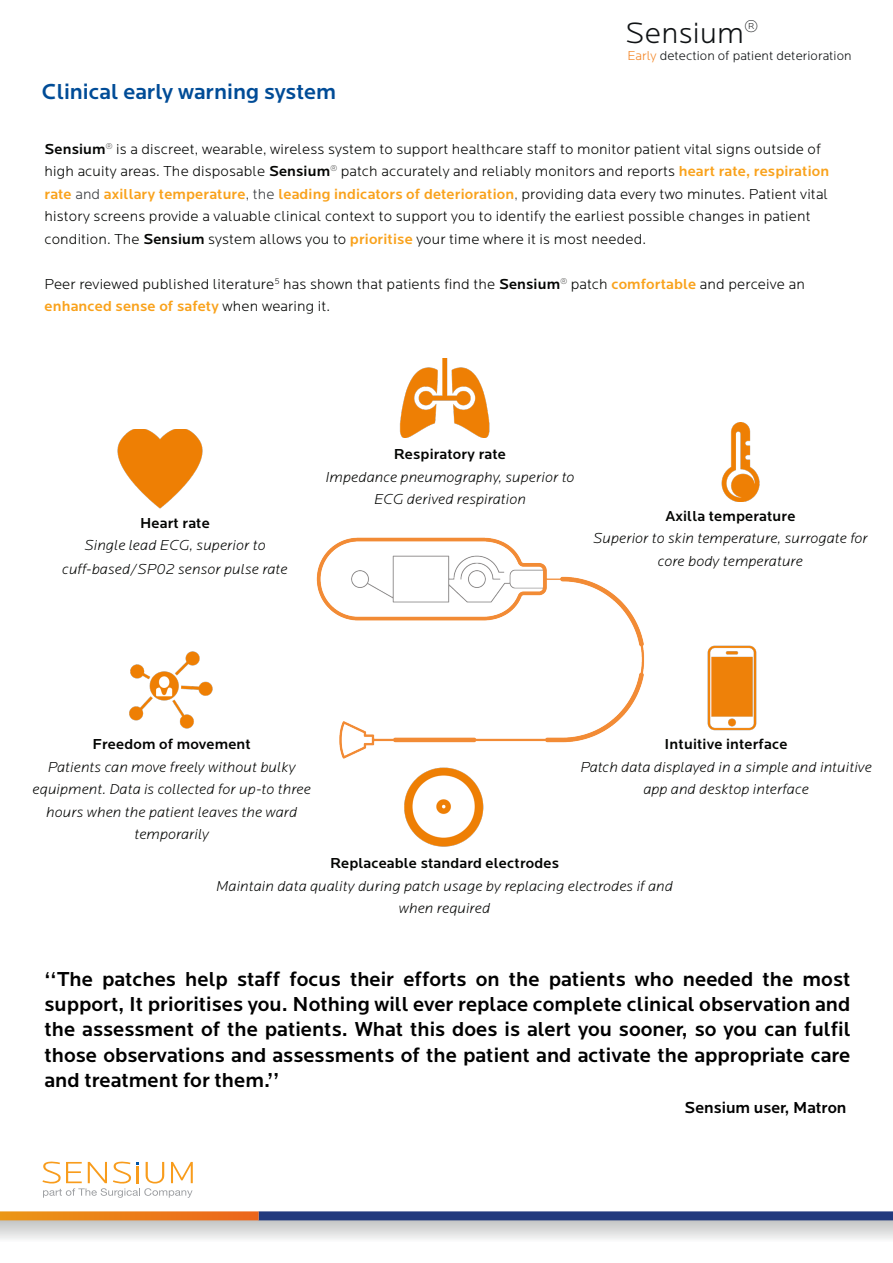
<style>
.page{position:relative;width:893px;height:1263px;background:#fff}
.page>*{position:absolute;margin:0;border:0;box-sizing:border-box;transform-origin:0 0}
.t1{font:300 30.45px "Locator";letter-spacing:.01em;color:#101315}
.t2{font:500 22.5px "Locator";color:#004c97}
.t3{font:500 21px/25.2px "Locator";color:#000;text-align:justify}
.t4{font:500 16.5px "Locator";color:#000}
.t5{font:300 15px/22.5px "Locator";letter-spacing:.01em;color:#040503}
.t6{font:italic 300 15px/22.5px "Locator";letter-spacing:.01em;color:#040503;text-align:center}
.t7{font:500 15px "Locator";letter-spacing:.01em;color:#040503}
.t8{font:300 13.35px "Locator";letter-spacing:.005em;color:#101315}
.s1{color:#f38423}
.s2{font-weight:500}
.s3{font-weight:500;color:#f9a21c}
.s4{color:#383b3f}
</style>
<div class="page">
<div style="left:0;top:1220px;width:893px;height:22px;background:linear-gradient(to bottom,#c1c3c2,#f7f8f8)"></div>
<div style="left:258px;top:1211px;width:635px;height:9px;background:#223a7e"></div>
<svg style="left:0;top:1211px;width:259px;height:9px"></svg>
<svg style="left:43px;top:1161px;width:150px;height:37px"></svg>
<img style="left:316px;top:537px;width:329px;height:222px">
<img style="left:404px;top:768px;width:80px;height:79px">
<img style="left:117px;top:429px;width:86px;height:79px">
<img style="left:399px;top:358px;width:91px;height:79px">
<img style="left:129px;top:651px;width:84px;height:78px">
<img style="left:721px;top:422px;width:39px;height:79px">
<img style="left:707px;top:645px;width:50px;height:86px">
<p class="t2" style="left:42px;top:79px;width:296px">Clinical early warning system</p>
<h1 class="t1" style="left:625px;top:17px;width:134px">Sensium<sup>®</sup></h1>
<p class="t8" style="left:627px;top:49px;width:226px"><span class="s1">Early</span> detection of patient deterioration</p>
<p class="t5" style="left:45px;top:138px;width:786px"><span class="s2">Sensium</span><sup>®</sup> is a discreet, wearable, wireless system to support healthcare staff to monitor patient vital signs outside of high acuity areas. The disposable <span class="s2">Sensium</span><sup>®</sup> patch accurately and reliably monitors and reports <span class="s3">heart rate, respiration rate</span> <span class="s4">and</span> <span class="s3">axillary temperature</span><span class="s4">, the</span> <span class="s3">leading indicators of deterioration</span><span class="s4">,</span> providing data every two minutes. Patient vital history screens provide a valuable clinical context to support you to identify the earliest possible changes in patient condition. The <span class="s2">Sensium</span> system allows you to <span class="s3">prioritise</span> your time where it is most needed.</p>
<p class="t5" style="left:45px;top:273px;width:762px">Peer reviewed published literature<sup>5</sup> has shown that patients find the <span class="s2">Sensium</span><sup>®</sup> patch <span class="s3">comfortable</span> and perceive an <span class="s3">enhanced sense of safety</span> when wearing it.</p>
<p class="t7" style="left:140px;top:514px;width:71px">Heart rate</p>
<p class="t6" style="left:84px;top:534px;width:183px">Single lead ECG, superior to</p>
<p class="t6" style="left:62px;top:558px;width:227px">cuff-based/SP02 sensor pulse rate</p>
<p class="t7" style="left:394px;top:446px;width:114px">Respiratory rate</p>
<p class="t6" style="left:325px;top:466px;width:250px">Impedance pneumography, superior to<br>ECG derived respiration</p>
<p class="t7" style="left:665px;top:507px;width:132px">Axilla temperature</p>
<p class="t6" style="left:593px;top:528px;width:276px">Superior to skin temperature, surrogate for core body temperature</p>
<p class="t7" style="left:93px;top:736px;width:160px">Freedom of movement</p>
<p class="t6" style="left:33px;top:756px;width:280px">Patients can move freely without bulky equipment. Data is collected for up-to three hours when the patient leaves the ward temporarily</p>
<p class="t7" style="left:665px;top:736px;width:124px">Intuitive interface</p>
<p class="t6" style="left:580px;top:756px;width:293px">Patch data displayed in a simple and intuitive</p>
<p class="t6" style="left:643px;top:778px;width:167px">app and desktop interface</p>
<p class="t7" style="left:330px;top:855px;width:230px">Replaceable standard electrodes</p>
<p class="t6" style="left:216px;top:875px;width:458px">Maintain data quality during patch usage by replacing electrodes if and when required</p>
<p class="t3" style="left:45px;top:967px;width:807px">‘‘The patches help staff focus their efforts on the patients who needed the most support, It prioritises you. Nothing will ever replace complete clinical observation and the assessment of the patients. What this does is alert you sooner, so you can fulfil those observations and assessments of the patient and activate the appropriate care and treatment for them.’’</p>
<p class="t4" style="left:685px;top:1098px;width:163px">Sensium user, Matron</p>
</div>
